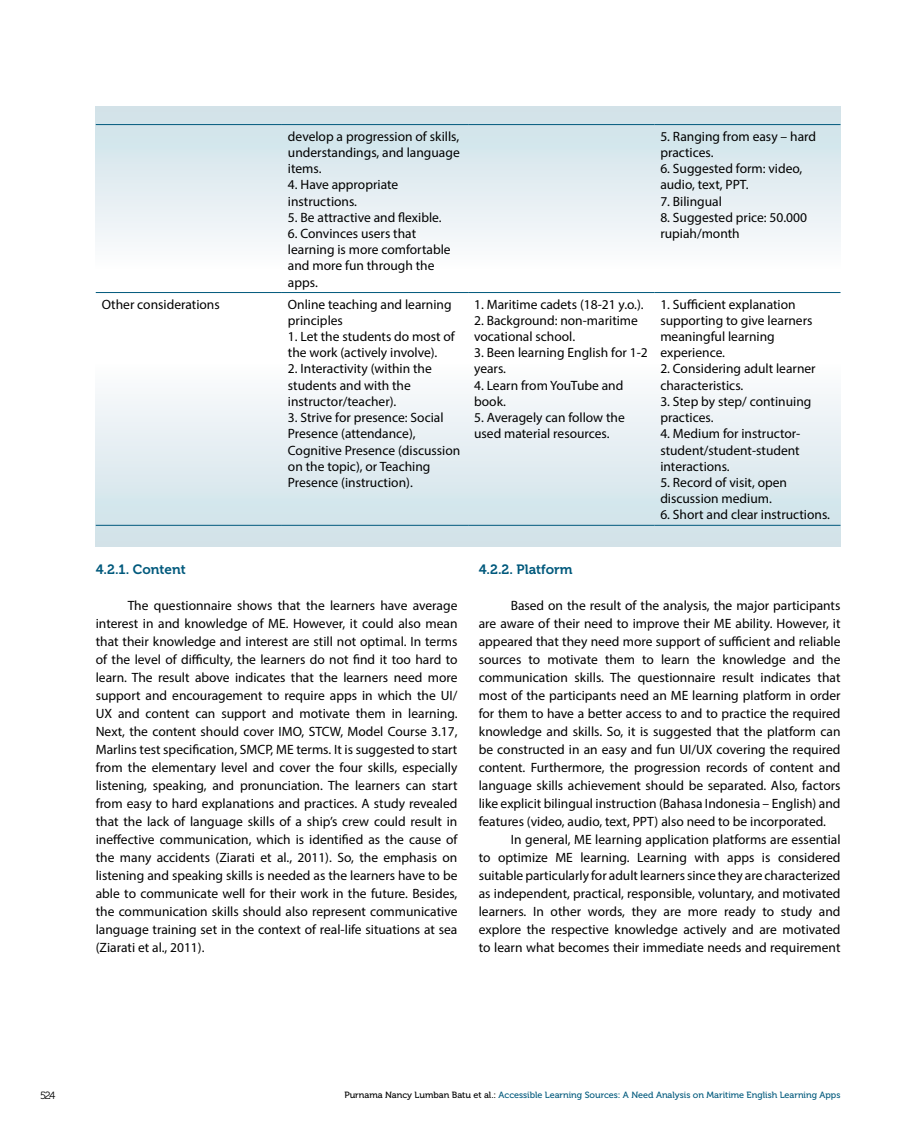
<style>
.page{position:relative;width:915px;height:1127px;background:#fff}
.page>*{position:absolute;margin:0;border:0;box-sizing:border-box;transform-origin:0 0}
.t1{font:13.5px/18px "Myriad Pro";color:#000}
.t2{font:13.5px "Museo 700";color:#00597c}
.t3{font:10.5px "Museo 300";color:#000}
.t4{font:9px "Museo 500";color:#00597c}
.s1{color:#000}
</style>
<div class="page">
<div style="left:96px;top:362px;width:743px;height:184px;background:linear-gradient(to bottom,#fdfcfe,#cbe0e7)"></div>
<div style="left:96px;top:106px;width:743px;height:163px;background:linear-gradient(to bottom,#cce0e7,#fcfcfd)"></div>
<hr style="left:96px;top:124px;width:186px;height:1px;background:#00597c">
<hr style="left:282px;top:124px;width:186px;height:1px;background:#00597c">
<hr style="left:468px;top:124px;width:186px;height:1px;background:#00597c">
<hr style="left:654px;top:124px;width:186px;height:1px;background:#00597c">
<hr style="left:96px;top:292px;width:186px;height:1px;background:#00597c">
<hr style="left:282px;top:292px;width:186px;height:1px;background:#00597c">
<hr style="left:468px;top:292px;width:186px;height:1px;background:#00597c">
<hr style="left:654px;top:292px;width:186px;height:1px;background:#00597c">
<hr style="left:96px;top:525px;width:186px;height:1px;background:#00597c">
<hr style="left:282px;top:525px;width:186px;height:1px;background:#00597c">
<hr style="left:468px;top:525px;width:186px;height:1px;background:#00597c">
<hr style="left:654px;top:525px;width:186px;height:1px;background:#00597c">
<p class="t1" style="left:288px;top:128px;width:173px;line-height:16.2px;text-align:justify">develop a progression of skills, understandings, and language items.</p>
<p class="t1" style="left:288px;top:176px;width:112px;line-height:16.2px">4. Have appropriate instructions.</p>
<p class="t1" style="left:288px;top:208px;width:155px">5. Be attractive and flexible.</p>
<p class="t1" style="left:288px;top:225px;width:164px;line-height:16.2px">6. Convinces users that learning is more comfortable and more fun through the apps.</p>
<p class="t1" style="left:102px;top:295px;width:119px">Other considerations</p>
<p class="t1" style="left:288px;top:296px;width:165px;line-height:16.2px">Online teaching and learning principles</p>
<p class="t1" style="left:288px;top:328px;width:168px;line-height:16.2px">1. Let the students do most of the work (actively involve).</p>
<p class="t1" style="left:288px;top:361px;width:145px;line-height:16.2px">2. Interactivity (within the students and with the instructor/teacher).</p>
<p class="t1" style="left:288px;top:409px;width:174px;line-height:16.2px">3. Strive for presence: Social<br>Presence (attendance),<br>Cognitive Presence (discussion on the topic), or Teaching<br>Presence (instruction).</p>
<p class="t1" style="left:660px;top:128px;width:157px;line-height:16.2px">5. Ranging from easy – hard practices.</p>
<p class="t1" style="left:660px;top:160px;width:143px;line-height:16.2px">6. Suggested form: video, audio, text, PPT.</p>
<p class="t1" style="left:660px;top:192px;width:63px">7. Bilingual</p>
<p class="t1" style="left:660px;top:209px;width:148px;line-height:16.2px">8. Suggested price: 50.000 rupiah/month</p>
<p class="t1" style="left:474px;top:295px;width:171px">1. Maritime cadets (18-21 y.o.).</p>
<p class="t1" style="left:474px;top:312px;width:165px;line-height:16.2px">2. Background: non-maritime vocational school.</p>
<p class="t1" style="left:474px;top:344px;width:175px;line-height:16.2px">3. Been learning English for 1-2 years.</p>
<p class="t1" style="left:474px;top:377px;width:151px;line-height:16.2px">4. Learn from YouTube and book.</p>
<p class="t1" style="left:474px;top:409px;width:152px;line-height:16.2px">5. Averagely can follow the used material resources.</p>
<p class="t1" style="left:660px;top:296px;width:154px;line-height:16.2px">1. Sufficient explanation supporting to give learners meaningful learning experience.</p>
<p class="t1" style="left:660px;top:361px;width:157px;line-height:16.2px">2. Considering adult learner characteristics.</p>
<p class="t1" style="left:660px;top:393px;width:152px;line-height:16.2px">3. Step by step/ continuing practices.</p>
<p class="t1" style="left:660px;top:425px;width:141px;line-height:16.2px;text-align:justify">4. Medium for instructor&shy;student/student-student interactions.</p>
<p class="t1" style="left:660px;top:474px;width:128px;line-height:16.2px">5. Record of visit, open discussion medium.</p>
<p class="t1" style="left:660px;top:505px;width:171px">6. Short and clear instructions.</p>
<p class="t2" style="left:96px;top:561px;width:91px">4.2.1. Content</p>
<p class="t1" style="left:96px;top:596px;width:363px;text-align:justify;text-indent:32px">The questionnaire shows that the learners have average interest in and knowledge of ME. However, it could also mean that their knowledge and interest are still not optimal. In terms of the level of difficulty, the learners do not find it too hard to learn. The result above indicates that the learners need more support and encouragement to require apps in which the UI/ UX and content can support and motivate them in learning.<br>Next, the content should cover IMO, STCW, Model Course 3.17, Marlins test specification, SMCP, ME terms. It is suggested to start from the elementary level and cover the four skills, especially listening, speaking, and pronunciation. The learners can start from easy to hard explanations and practices. A study revealed that the lack of language skills of a ship’s crew could result in ineffective communication, which is identified as the cause of the many accidents (Ziarati et al., 2011). So, the emphasis on listening and speaking skills is needed as the learners have to be able to communicate well for their work in the future. Besides, the communication skills should also represent communicative language training set in the context of real-life situations at sea (Ziarati et al., 2011).</p>
<p class="t2" style="left:478px;top:561px;width:95px">4.2.2. Platform</p>
<p class="t1" style="left:478px;top:596px;width:363px;text-align:justify;text-indent:32px">Based on the result of the analysis, the major participants are aware of their need to improve their ME ability. However, it appeared that they need more support of sufficient and reliable sources to motivate them to learn the knowledge and the communication skills. The questionnaire result indicates that most of the participants need an ME learning platform in order for them to have a better access to and to practice the required knowledge and skills. So, it is suggested that the platform can be constructed in an easy and fun UI/UX covering the required content. Furthermore, the progression records of content and language skills achievement should be separated. Also, factors like explicit bilingual instruction (Bahasa Indonesia – English) and features (video, audio, text, PPT) also need to be incorporated.</p>
<p class="t1" style="left:478px;top:830px;width:363px;text-align:justify;text-indent:32px">In general, ME learning application platforms are essential to optimize ME learning. Learning with apps is considered suitable particularly for adult learners since they are characterized as independent, practical, responsible, voluntary, and motivated learners. In other words, they are more ready to study and explore the respective knowledge actively and are motivated to learn what becomes their immediate needs and requirement</p>
<p class="t3" style="left:40px;top:1090px;width:17px">524</p>
<p class="t4" style="left:344px;top:1090px;width:497px"><span class="s1">Purnama Nancy Lumban Batu et al.:</span> Accessible Learning Sources: A Need Analysis on Maritime English Learning Apps</p>
</div>
